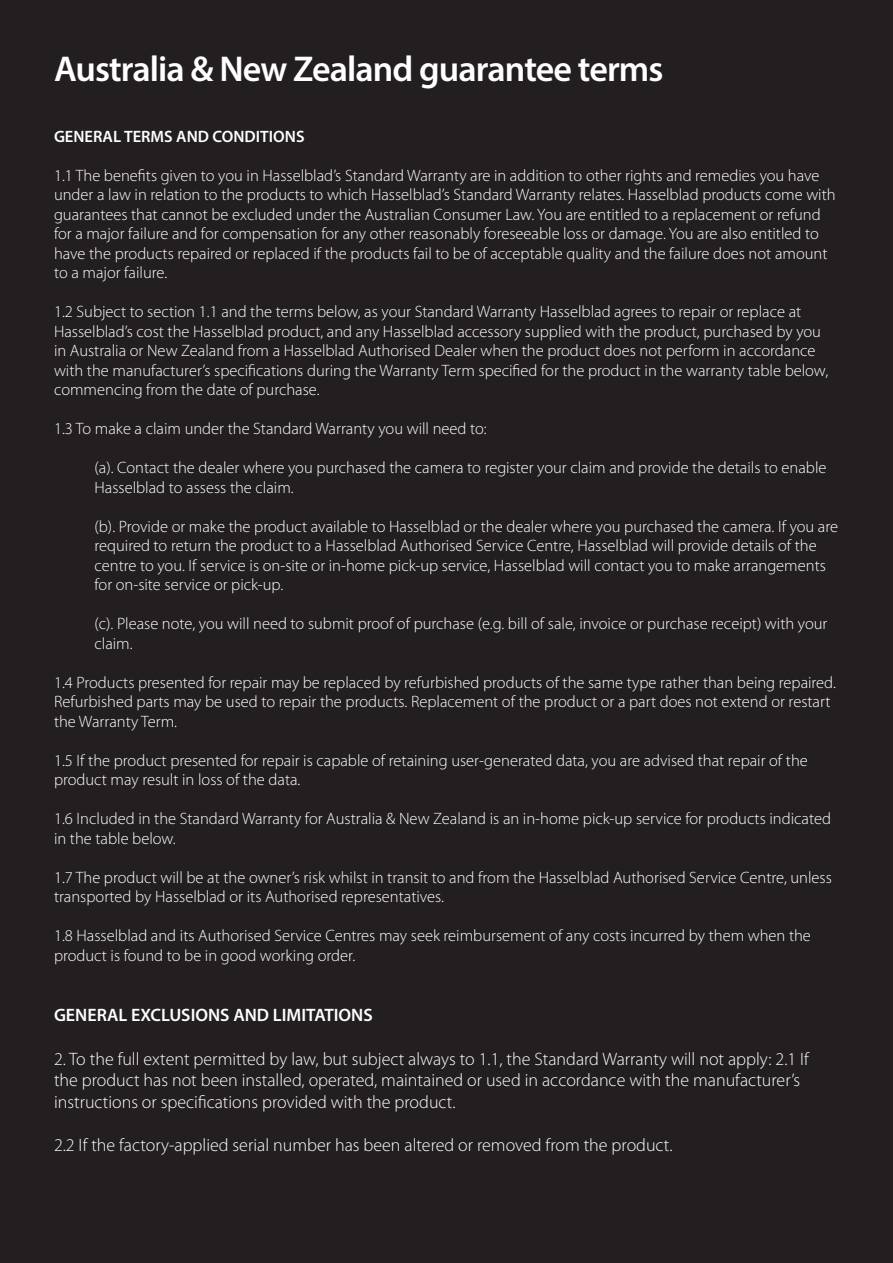
<style>
.page{position:relative;width:893px;height:1263px;background:#fff}
.page>*{position:absolute;margin:0;border:0;box-sizing:border-box;transform-origin:0 0}
.t1{font:600 36px "Myriad Pro";letter-spacing:-.025em;color:#fff}
.t2{font:300 18px/21.6px "Myriad Pro";color:#fff}
.t3{font:600 18px "Myriad Pro";color:#fff}
.t4{font:300 16.5px/19.5px "Myriad Pro";color:#fff}
.t5{font:600 16.5px "Myriad Pro";color:#fff}
</style>
<div class="page">
<div style="left:0;top:0;width:880px;height:1263px;background:#231f20"></div>
<div style="left:880px;top:0;width:13px;height:1263px;background:#231f20"></div>
<p class="t1" style="left:54px;top:46px;width:611px">Australia &amp; New Zealand guarantee terms</p>
<p class="t5" style="left:54px;top:126px;width:252px">GENERAL TERMS AND CONDITIONS</p>
<p class="t4" style="left:54px;top:166px;width:783px">1.1 The benefits given to you in Hasselblad’s Standard Warranty are in addition to other rights and remedies you have under a law in relation to the products to which Hasselblad’s Standard Warranty relates. Hasselblad products come with guarantees that cannot be excluded under the Australian Consumer Law. You are entitled to a replacement or refund for a major failure and for compensation for any other reasonably foreseeable loss or damage. You are also entitled to have the products repaired or replaced if the products fail to be of acceptable quality and the failure does not amount to a major failure.</p>
<p class="t4" style="left:54px;top:302px;width:776px">1.2 Subject to section 1.1 and the terms below, as your Standard Warranty Hasselblad agrees to repair or replace at Hasselblad’s cost the Hasselblad product, and any Hasselblad accessory supplied with the product, purchased by you in Australia or New Zealand from a Hasselblad Authorised Dealer when the product does not perform in accordance with the manufacturer’s specifications during the Warranty Term specified for the product in the warranty table below, commencing from the date of purchase.</p>
<p class="t4" style="left:54px;top:419px;width:434px">1.3 To make a claim under the Standard Warranty you will need to:</p>
<p class="t4" style="left:94px;top:458px;width:733px">(a). Contact the dealer where you purchased the camera to register your claim and provide the details to enable<br>Hasselblad to assess the claim.</p>
<p class="t4" style="left:94px;top:517px;width:745px">(b). Provide or make the product available to Hasselblad or the dealer where you purchased the camera. If you are required to return the product to a Hasselblad Authorised Service Centre, Hasselblad will provide details of the centre to you. If service is on-site or in-home pick-up service, Hasselblad will contact you to make arrangements for on-site service or pick-up.</p>
<p class="t4" style="left:94px;top:614px;width:734px">(c). Please note, you will need to submit proof of purchase (e.g. bill of sale, invoice or purchase receipt) with your claim.</p>
<p class="t4" style="left:54px;top:673px;width:783px">1.4 Products presented for repair may be replaced by refurbished products of the same type rather than being repaired.<br>Refurbished parts may be used to repair the products. Replacement of the product or a part does not extend or restart the Warranty Term.</p>
<p class="t4" style="left:54px;top:751px;width:755px">1.5 If the product presented for repair is capable of retaining user-generated data, you are advised that repair of the product may result in loss of the data.</p>
<p class="t4" style="left:54px;top:809px;width:778px">1.6 Included in the Standard Warranty for Australia &amp; New Zealand is an in-home pick-up service for products indicated in the table below.</p>
<p class="t4" style="left:54px;top:868px;width:779px">1.7 The product will be at the owner’s risk whilst in transit to and from the Hasselblad Authorised Service Centre, unless transported by Hasselblad or its Authorised representatives.</p>
<p class="t4" style="left:54px;top:926px;width:758px">1.8 Hasselblad and its Authorised Service Centres may seek reimbursement of any costs incurred by them when the product is found to be in good working order.</p>
<p class="t3" style="left:54px;top:1004px;width:320px">GENERAL EXCLUSIONS AND LIMITATIONS</p>
<p class="t2" style="left:54px;top:1048px;width:756px">2. To the full extent permitted by law, but subject always to 1.1, the Standard Warranty will not apply: 2.1 If the product has not been installed, operated, maintained or used in accordance with the manufacturer’s instructions or specifications provided with the product.</p>
<p class="t2" style="left:54px;top:1134px;width:620px">2.2 If the factory-applied serial number has been altered or removed from the product.</p>
</div>
